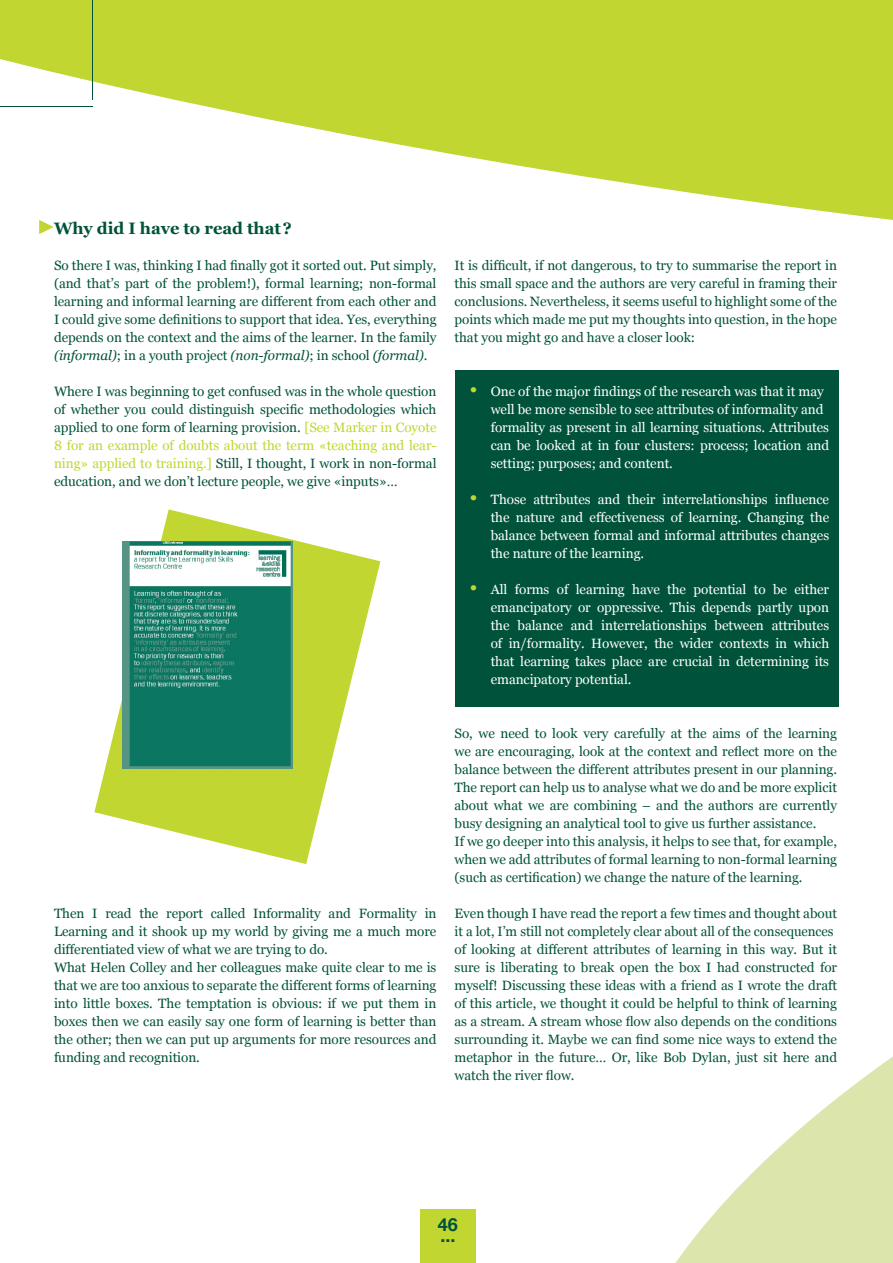
<style>
.page{position:relative;width:893px;height:1263px;background:#fff}
.page>*{position:absolute;margin:0;border:0;box-sizing:border-box;transform-origin:0 0}
.t1{font:700 18px "Helvetica Neue";color:#00523a}
.t2{font:700 16.5px "Georgia";letter-spacing:-.005em;color:#00523a}
.t3{font:13.5px/18px "Georgia";letter-spacing:-.005em;color:#00523a;text-align:justify}
.t4{font:13.5px/18px "Georgia";letter-spacing:-.005em;color:#fff;text-align:justify}
.s1{font-style:italic}
.s2{color:#c1d630}
.s3{font-size:21px;color:#c1d630}
</style>
<div class="page">
<svg style="left:675px;top:1056px;width:218px;height:207px;fill:#dbe5ac"></svg>
<svg style="left:0;top:0;width:893px;height:220px;fill:#c1d630"></svg>
<div style="left:455px;top:371px;width:384px;height:336px;background:#00523a"></div>
<hr style="left:0;top:106px;width:92px;height:1px;background:#00523a">
<hr style="left:93px;top:0;width:1px;height:100px;background:#00523a">
<div style="left:420px;top:1209px;width:55px;height:54px;background:#c1d630"></div>
<svg style="left:39px;top:220px;width:14px;height:14px"></svg>
<svg style="left:94px;top:509px;width:286px;height:355px;fill:#c1d630"></svg>
<img style="left:122px;top:541px;width:171px;height:227px">
<p class="t2" style="left:54px;top:219px;width:239px">Why did I have to read that ?</p>
<p class="t3" style="left:54px;top:256px;width:384px">So there I was, thinking I had finally got it sorted out. Put simply, (and that’s part of the problem!), formal learning; non-formal learning and informal learning are different from each other and I could give some definitions to support that idea. Yes, everything depends on the context and the aims of the learner. In the family <span class="s1">(informal)</span>; in a youth project <span class="s1">(non-formal)</span>; in school <span class="s1">(formal)</span>.</p>
<p class="t3" style="left:54px;top:382px;width:384px">Where I was beginning to get confused was in the whole question of whether you could distinguish specific methodologies which applied to one form of learning provision. <span class="s2">[See Marker in Coyote 8 for an example of doubts about the term «teaching and lear&shy;ning» applied to training.]</span> Still, I thought, I work in non-formal education, and we don’t lecture people, we give «inputs»…</p>
<p class="t3" style="left:54px;top:904px;width:384px;text-align:left">Then I read the report called Informality and Formality in Learning and it shook up my world by giving me a much more differentiated view of what we are trying to do.<br>What Helen Colley and her colleagues make quite clear to me is that we are too anxious to separate the different forms of learning into little boxes. The temptation is obvious: if we put them in boxes then we can easily say one form of learning is better than the other; then we can put up arguments for more resources and funding and recognition.</p>
<p class="t3" style="left:455px;top:256px;width:384px">It is difficult, if not dangerous, to try to summarise the report in this small space and the authors are very careful in framing their conclusions. Nevertheless, it seems useful to highlight some of the points which made me put my thoughts into question, in the hope that you might go and have a closer look:</p>
<p class="t4" style="left:491px;top:382px;width:340px;text-align:left;text-indent:-21px"><span class="s3">•</span> One of the major findings of the research was that it may well be more sensible to see attributes of informality and formality as present in all learning situations. Attributes can be looked at in four clusters: process; location and setting; purposes; and content.</p>
<p class="t4" style="left:491px;top:490px;width:340px;text-indent:-21px"><span class="s3">•</span> Those attributes and their interrelationships influence the nature and effectiveness of learning. Changing the balance between formal and informal attributes changes the nature of the learning.</p>
<p class="t4" style="left:491px;top:580px;width:340px;text-indent:-21px"><span class="s3">•</span> All forms of learning have the potential to be either emancipatory or oppressive. This depends partly upon the balance and interrelationships between attributes of in/formality. However, the wider contexts in which that learning takes place are crucial in determining its emancipatory potential.</p>
<p class="t3" style="left:455px;top:724px;width:384px;text-align:left">So, we need to look very carefully at the aims of the learning we are encouraging, look at the context and reflect more on the balance between the different attributes present in our planning.<br>The report can help us to analyse what we do and be more explicit about what we are combining – and the authors are currently busy designing an analytical tool to give us further assistance.<br>If we go deeper into this analysis, it helps to see that, for example, when we add attributes of formal learning to non-formal learning (such as certification) we change the nature of the learning.</p>
<p class="t3" style="left:455px;top:904px;width:384px;text-align:left">Even though I have read the report a few times and thought about it a lot, I’m still not completely clear about all of the consequences of looking at different attributes of learning in this way. But it sure is liberating to break open the box I had constructed for myself! Discussing these ideas with a friend as I wrote the draft of this article, we thought it could be helpful to think of learning as a stream. A stream whose flow also depends on the conditions surrounding it. Maybe we can find some nice ways to extend the metaphor in the future… Or, like Bob Dylan, just sit here and watch the river flow.</p>
<h1 class="t1" style="left:438px;top:1213px;width:22px">46</h1>
<h1 class="t1" style="left:440px;top:1224px;width:17px">...</h1>
</div>
